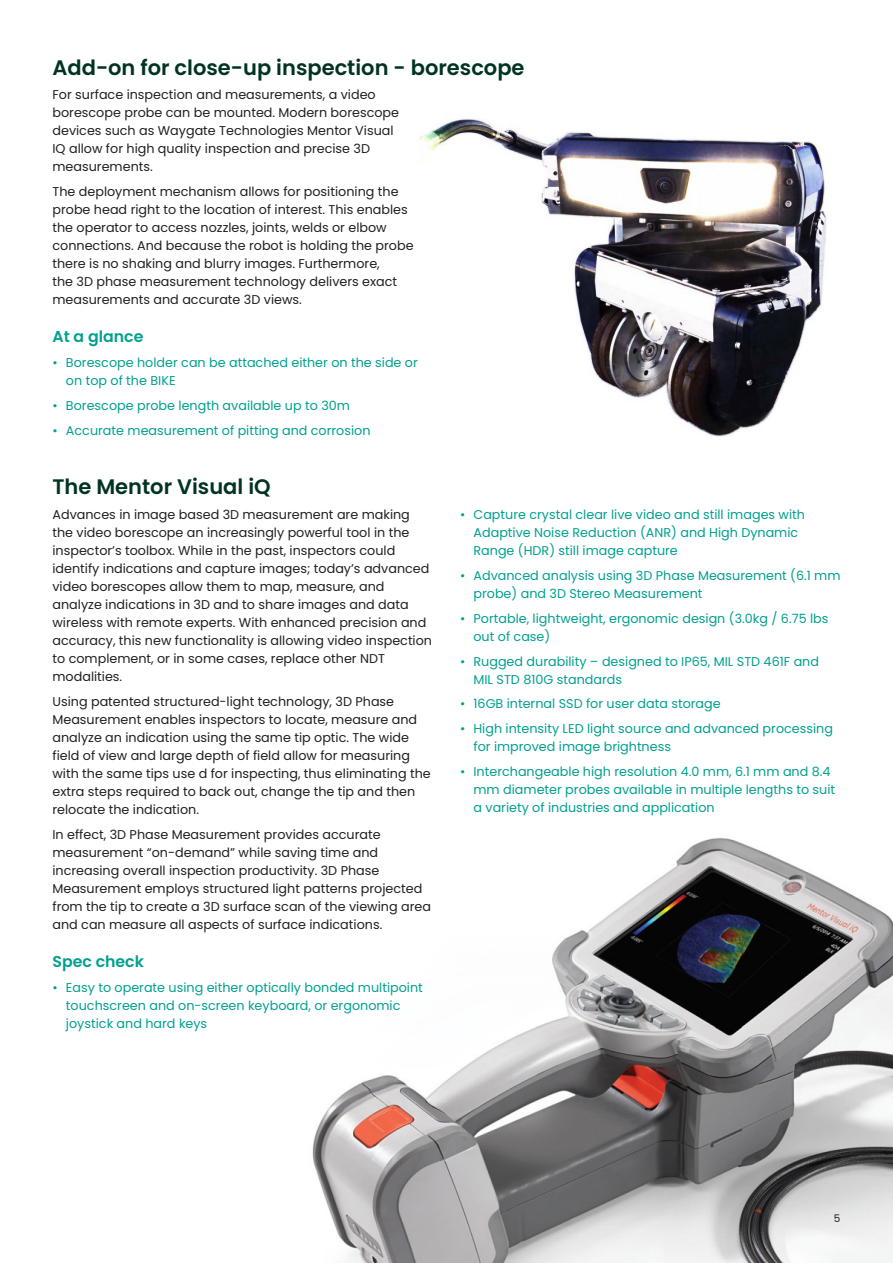
<style>
.page{position:relative;width:893px;height:1263px;background:#fff}
.page>*{position:absolute;margin:0;border:0;box-sizing:border-box;transform-origin:0 0}
._15pt-body_subhead{font:600 21px "Poppins";color:#003323}
._10_5pt-body_subhead{font:600 15.75px "Poppins";color:#00a08f}
._8_5pt-body_text{font:12.75px/18px "Poppins";color:#231f20}
.t1{font:12.75px/18px "Poppins";color:#00a08f}
.t2{font:10.5px "Poppins";color:#231f20}
</style>
<div class="page">
<img style="left:312px;top:838px;width:581px;height:425px">
<img style="left:419px;top:119px;width:408px;height:318px">
<p class="_15pt-body_subhead" style="left:52px;top:55px;width:474px">Add-on for close-up inspection - borescope</p>
<p class="_8_5pt-body_text" style="left:52px;top:86px;width:348px">For surface inspection and measurements, a video borescope probe can be mounted. Modern borescope devices such as Waygate Technologies Mentor Visual IQ allow for high quality inspection and precise 3D measurements.</p>
<p class="_8_5pt-body_text" style="left:52px;top:183px;width:363px">The deployment mechanism allows for positioning the probe head right to the location of interest. This enables the operator to access nozzles, joints, welds or elbow connections. And because the robot is holding the probe there is no shaking and blurry images. Furthermore,<br>the 3D phase measurement technology delivers exact measurements and accurate 3D views.</p>
<p class="_10_5pt-body_subhead" style="left:52px;top:328px;width:92px">At a glance</p>
<p class="t1" style="left:66px;top:354px;width:353px;text-indent:-14px">• Borescope holder can be attached either on the side or on top of the BIKE</p>
<p class="t1" style="left:52px;top:396px;width:299px">• Borescope probe length available up to 30m</p>
<p class="t1" style="left:52px;top:421px;width:320px">• Accurate measurement of pitting and corrosion</p>
<p class="_15pt-body_subhead" style="left:52px;top:475px;width:220px">The Mentor Visual iQ</p>
<p class="_8_5pt-body_text" style="left:52px;top:506px;width:381px">Advances in image based 3D measurement are making the video borescope an increasingly powerful tool in the inspector’s toolbox. While in the past, inspectors could identify indications and capture images; today’s advanced video borescopes allow them to map, measure, and analyze indications in 3D and to share images and data wireless with remote experts. With enhanced precision and accuracy, this new functionality is allowing video inspection to complement, or in some cases, replace other NDT modalities.</p>
<p class="_8_5pt-body_text" style="left:52px;top:693px;width:380px">Using patented structured-light technology, 3D Phase Measurement enables inspectors to locate, measure and analyze an indication using the same tip optic. The wide field of view and large depth of field allow for measuring with the same tips use d for inspecting, thus eliminating the extra steps required to back out, change the tip and then relocate the indication.</p>
<p class="_8_5pt-body_text" style="left:52px;top:825px;width:380px">In effect, 3D Phase Measurement provides accurate measurement “on-demand” while saving time and increasing overall inspection productivity. 3D Phase Measurement employs structured light patterns projected from the tip to create a 3D surface scan of the viewing area and can measure all aspects of surface indications.</p>
<p class="_10_5pt-body_subhead" style="left:52px;top:952px;width:93px">Spec check</p>
<p class="t1" style="left:66px;top:978px;width:358px;text-indent:-14px">• Easy to operate using either optically bonded multipoint touchscreen and on-screen keyboard, or ergonomic joystick and hard keys</p>
<p class="t1" style="left:473px;top:506px;width:333px;text-indent:-14px">• Capture crystal clear live video and still images with<br>Adaptive Noise Reduction (ANR) and High Dynamic<br>Range (HDR) still image capture</p>
<p class="t1" style="left:473px;top:567px;width:369px;text-indent:-14px">• Advanced analysis using 3D Phase Measurement (6.1 mm probe) and 3D Stereo Measurement</p>
<p class="t1" style="left:473px;top:609px;width:356px;text-indent:-14px">• Portable, lightweight, ergonomic design (3.0kg / 6.75 lbs out of case)</p>
<p class="t1" style="left:473px;top:652px;width:347px;text-indent:-14px">• Rugged durability – designed to IP65, MIL STD 461F and<br>MIL STD 810G standards</p>
<p class="t1" style="left:460px;top:695px;width:262px">• 16GB internal SSD for user data storage</p>
<p class="t1" style="left:473px;top:720px;width:361px;text-indent:-14px">• High intensity LED light source and advanced processing for improved image brightness</p>
<p class="t1" style="left:473px;top:762px;width:363px;text-indent:-14px">• Interchangeable high resolution 4.0 mm, 6.1 mm and 8.4 mm diameter probes available in multiple lengths to suit a variety of industries and application</p>
<p class="t2" style="left:834px;top:1212px;width:8px">5</p>
</div>
